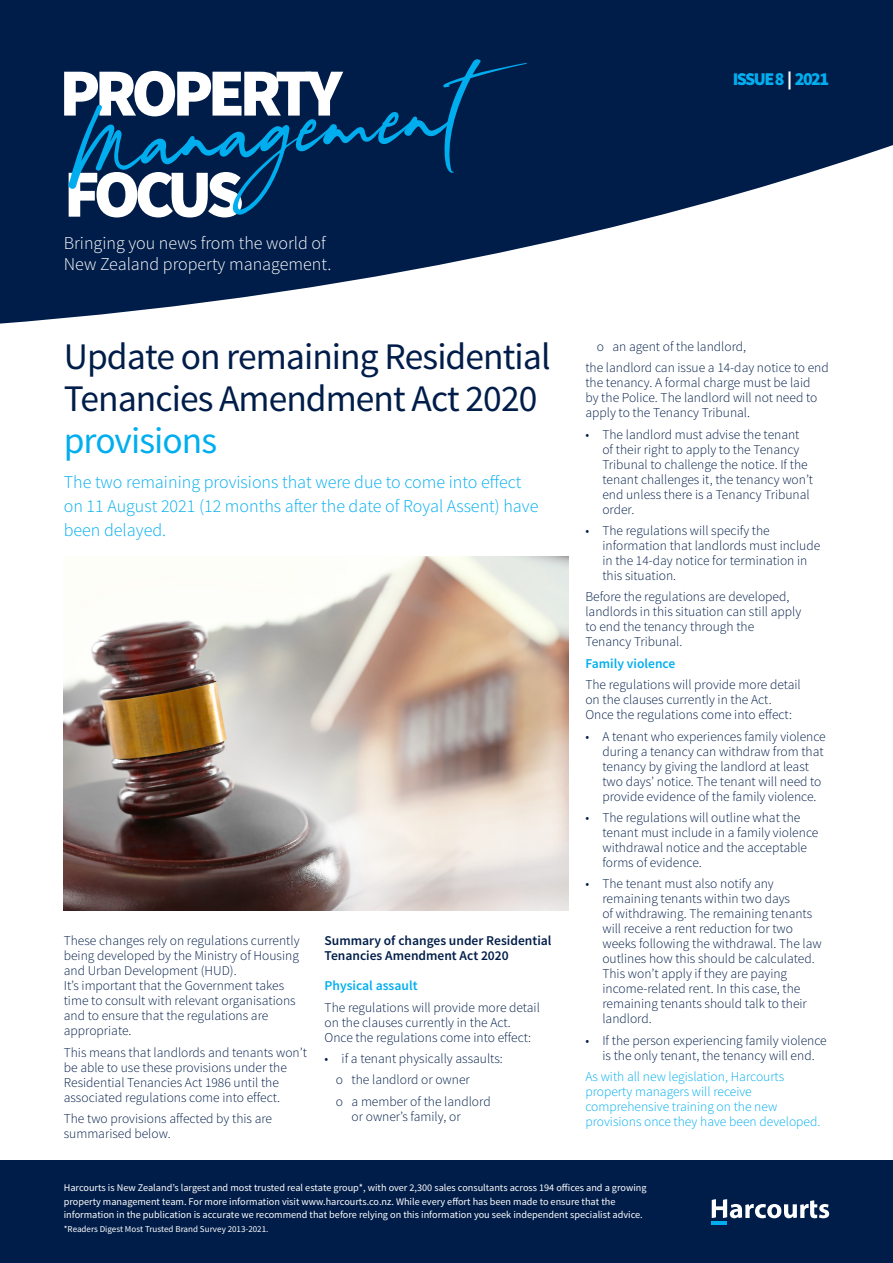
<style>
.page{position:relative;width:893px;height:1263px;background:#fff}
.page>*{position:absolute;margin:0;border:0;box-sizing:border-box;transform-origin:0 0}
.t1{font:98.25px "Harcourts Script";color:#00aeef}
.t2{font:67.5px "Source Sans Variable";letter-spacing:-.085em;color:#fff}
.Page_heading{font:37.5px/42px "Source Sans Pro";letter-spacing:-.025em;color:#001d49}
.Page_heading-2{font:300 18px/24px "Source Sans Pro";color:#00aeef}
.t3{font:300 18px/21px "Source Sans Pro";color:#fff}
.t4{font:18px "Source Sans Variable";letter-spacing:-.085em;color:#00aeef}
.Body_Copy_November_2{font:300 13.5px/15px "Source Sans Pro";color:#001d49}
.Body_Copy_November_2-2{font:300 13.5px/15px "Source Sans Pro";color:#00aeef}
.Body_Copy_November_2-3{font:600 13.5px/15px "Source Sans Pro";color:#001d49}
.Body_Copy_November_2-4{font:600 13.5px "Source Sans Pro";color:#00aeef}
.t5{font:10.2px/13.5px "Source Sans Pro";color:#fff}
.t6{font:9px "Source Sans Pro";color:#fff}
.s1{color:#00aeef}
.s2{color:#fff}
</style>
<div class="page">
<svg style="left:0;top:0;width:893px;height:324px;fill:#001d49"></svg>
<div style="left:0;top:1161px;width:893px;height:102px;background:#001d49"></div>
<hr style="left:712px;top:1221px;width:15px;height:4px;background:#00aeef">
<svg style="left:712px;top:1199px;width:117px;height:19px"></svg>
<img style="left:64px;top:557px;width:504px;height:354px">
<p class="t1" style="left:60px;top:88px;width:403px;rotate:-5deg">Management</p>
<p class="t2" style="left:59px;top:52px;width:285px">PROPERTY</p>
<p class="t2" style="left:64px;top:153px;width:182px">FOCUS</p>
<p class="t3" style="left:64px;top:232px;width:269px">Bringing you news from the world of<br>New Zealand property management.</p>
<p class="Page_heading" style="left:64px;top:336px;width:488px">Update on remaining Residential<br>Tenancies Amendment Act 2020 <span class="s1">provisions</span></p>
<p class="Page_heading-2" style="left:64px;top:470px;width:476px">The two remaining provisions that were due to come into effect on 11 August 2021 (12 months after the date of Royal Assent) have been delayed.</p>
<p class="Body_Copy_November_2" style="left:64px;top:933px;width:237px">These changes rely on regulations currently being developed by the Ministry of Housing and Urban Development (HUD).<br>It’s important that the Government takes time to consult with relevant organisations and to ensure that the regulations are appropriate.</p>
<p class="Body_Copy_November_2" style="left:64px;top:1045px;width:245px">This means that landlords and tenants won’t be able to use these provisions under the Residential Tenancies Act 1986 until the associated regulations come into effect.</p>
<p class="Body_Copy_November_2" style="left:64px;top:1111px;width:210px">The two provisions affected by this are summarised below.</p>
<p class="Body_Copy_November_2-3" style="left:325px;top:934px;width:228px">Summary of changes under Residential<br>Tenancies Amendment Act 2020</p>
<p class="Body_Copy_November_2-4" style="left:325px;top:977px;width:94px">Physical assault</p>
<p class="Body_Copy_November_2" style="left:325px;top:1000px;width:217px">The regulations will provide more detail on the clauses currently in the Act.<br>Once the regulations come into effect:</p>
<p class="Body_Copy_November_2" style="left:325px;top:1051px;width:180px">• if a tenant physically assaults:</p>
<p class="Body_Copy_November_2" style="left:336px;top:1072px;width:135px">o the landlord or owner</p>
<p class="Body_Copy_November_2" style="left:352px;top:1094px;width:141px;text-indent:-16px">o a member of the landlord or owner’s family, or</p>
<p class="t4" style="left:733px;top:68px;width:98px">ISSUE 8 <span class="s2">|</span> 2021</p>
<p class="Body_Copy_November_2" style="left:597px;top:339px;width:151px">o an agent of the landlord,</p>
<p class="Body_Copy_November_2" style="left:585px;top:360px;width:245px">the landlord can issue a 14-day notice to end the tenancy. A formal charge must be laid<br>by the Police. The landlord will not need to apply to the Tenancy Tribunal.</p>
<p class="Body_Copy_November_2" style="left:602px;top:427px;width:212px;text-indent:-17px">• The landlord must advise the tenant of their right to apply to the Tenancy Tribunal to challenge the notice. If the tenant challenges it, the tenancy won’t end unless there is a Tenancy Tribunal order.</p>
<p class="Body_Copy_November_2" style="left:602px;top:523px;width:219px;text-indent:-17px">• The regulations will specify the information that landlords must include in the 14-day notice for termination in this situation.</p>
<p class="Body_Copy_November_2" style="left:585px;top:589px;width:217px">Before the regulations are developed, landlords in this situation can still apply to end the tenancy through the<br>Tenancy Tribunal.</p>
<p class="Body_Copy_November_2-4" style="left:585px;top:655px;width:91px">Family violence</p>
<p class="Body_Copy_November_2" style="left:585px;top:677px;width:217px">The regulations will provide more detail on the clauses currently in the Act.<br>Once the regulations come into effect:</p>
<p class="Body_Copy_November_2" style="left:602px;top:729px;width:225px;text-indent:-17px">• A tenant who experiences family violence during a tenancy can withdraw from that tenancy by giving the landlord at least two days’ notice. The tenant will need to provide evidence of the family violence.</p>
<p class="Body_Copy_November_2" style="left:602px;top:810px;width:217px;text-indent:-17px">• The regulations will outline what the tenant must include in a family violence withdrawal notice and the acceptable forms of evidence.</p>
<p class="Body_Copy_November_2" style="left:602px;top:876px;width:221px;text-indent:-17px">• The tenant must also notify any remaining tenants within two days<br>of withdrawing. The remaining tenants will receive a rent reduction for two weeks following the withdrawal. The law outlines how this should be calculated.<br>This won’t apply if they are paying income-related rent. In this case, the remaining tenants should talk to their landlord.</p>
<p class="Body_Copy_November_2" style="left:585px;top:1033px;width:243px;text-align:center">• If the person experiencing family violence is the only tenant, the tenancy will end.</p>
<p class="Body_Copy_November_2-2" style="left:585px;top:1069px;width:236px">As with all new legislation, Harcourts property managers will receive comprehensive training on the new provisions once they have been developed.</p>
<p class="t5" style="left:64px;top:1181px;width:584px">Harcourts is New Zealand’s largest and most trusted real estate group*, with over 2,300 sales consultants across 194 offices and a growing property management team. For more information visit www.harcourts.co.nz. While every effort has been made to ensure that the information in the publication is accurate we recommend that before relying on this information you seek independent specialist advice.</p>
<p class="t6" style="left:64px;top:1223px;width:206px">*Readers Digest Most Trusted Brand Survey 2013-2021.</p>
</div>
